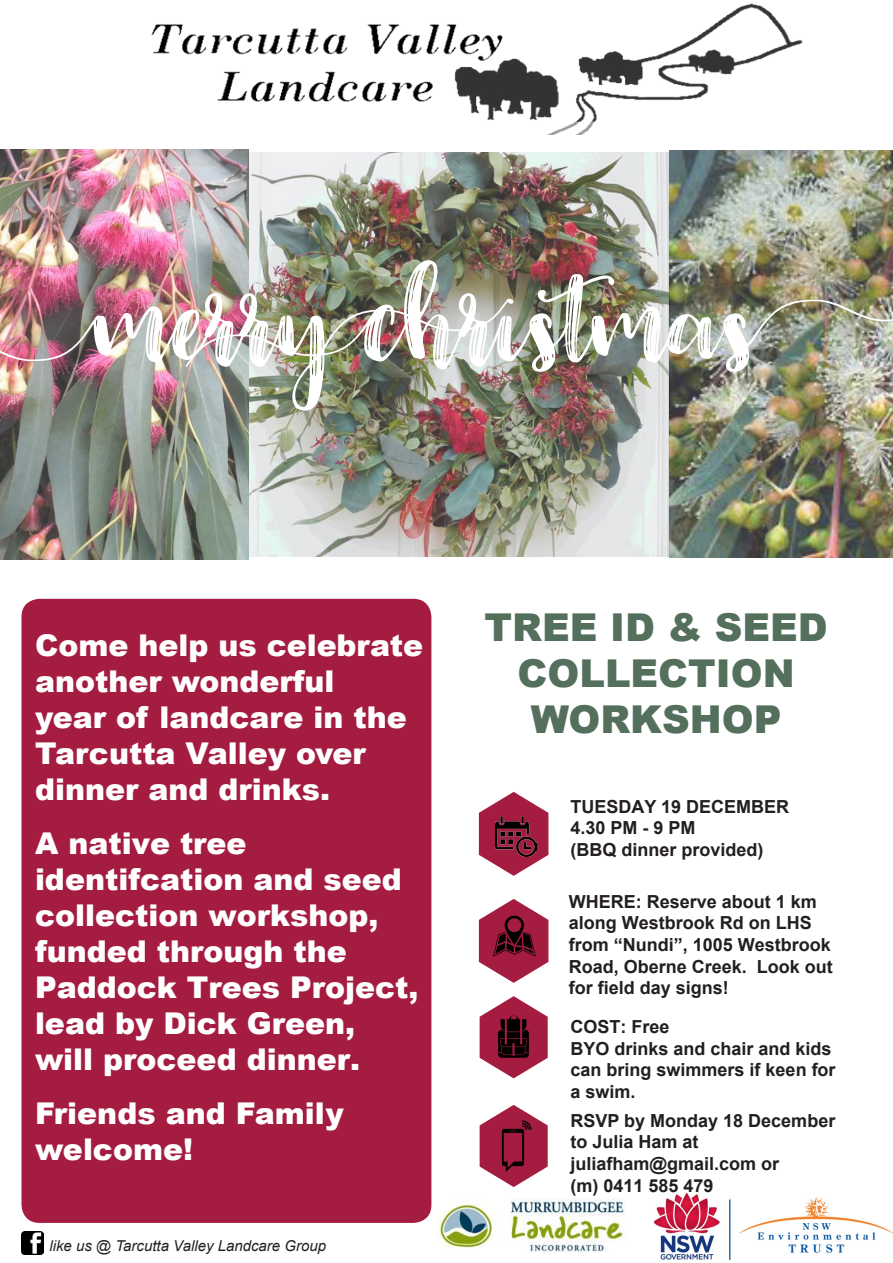
<style>
.page{position:relative;width:893px;height:1263px;background:#fff}
.page>*{position:absolute;margin:0;border:0;box-sizing:border-box;transform-origin:0 0}
.t1{font:135px "Alphabet Pony";color:#fff}
.t2{font:900 38.4px/46px "Arial";color:#546f5c;text-align:center}
.t3{font:900 30px/36px "Arial";color:#fff}
.t4{font:700 18px/21.6px "Arial";color:#231f20}
.t5{font:italic 15px "Arial";color:#231f20}
</style>
<div class="page">
<div style="left:22px;top:599px;width:409px;height:624px;background:#a51c41;border-radius:18px"></div>
<img style="left:151px;top:3px;width:652px;height:131px">
<svg style="left:478px;top:792px;width:71px;height:84px"></svg>
<svg style="left:478px;top:899px;width:71px;height:84px"></svg>
<svg style="left:480px;top:996px;width:68px;height:82px"></svg>
<svg style="left:480px;top:1105px;width:68px;height:82px"></svg>
<img style="left:496px;top:816px;width:40px;height:41px">
<img style="left:491px;top:1014px;width:45px;height:45px">
<img style="left:484px;top:910px;width:61px;height:54px">
<img style="left:488px;top:1118px;width:49px;height:56px">
<img style="left:22px;top:1232px;width:22px;height:22px">
<img style="left:249px;top:151px;width:644px;height:407px">
<img style="left:0;top:149px;width:249px;height:411px">
<img style="left:655px;top:1193px;width:237px;height:66px">
<img style="left:438px;top:1198px;width:187px;height:54px">
<p class="t1" style="left:95px;top:226px;width:848px">merrychristmas</p>
<p class="t3" style="left:35px;top:627px;width:390px">Come help us celebrate another wonderful<br>year of landcare in the<br>Tarcutta Valley over dinner and drinks.</p>
<p class="t3" style="left:35px;top:824px;width:385px">A native tree identifcation and seed collection workshop, funded through the<br>Paddock Trees Project, lead by Dick Green, will proceed dinner.</p>
<p class="t3" style="left:35px;top:1095px;width:310px">Friends and Family welcome!</p>
<p class="t5" style="left:49px;top:1236px;width:278px">like us @ Tarcutta Valley Landcare Group</p>
<p class="t2" style="left:484px;top:603px;width:345px">TREE ID &amp; SEED<br>COLLECTION<br>WORKSHOP</p>
<p class="t4" style="left:570px;top:796px;width:220px">TUESDAY 19 DECEMBER<br>4.30 PM - 9 PM<br>(BBQ dinner provided)</p>
<p class="t4" style="left:569px;top:891px;width:266px">WHERE: Reserve about 1 km along Westbrook Rd on LHS from “Nundi”, 1005 Westbrook<br>Road, Oberne Creek. Look out for field day signs!</p>
<p class="t4" style="left:571px;top:1017px;width:267px">COST: Free<br>BYO drinks and chair and kids can bring swimmers if keen for a swim.</p>
<p class="t4" style="left:571px;top:1110px;width:266px">RSVP by Monday 18 December to Julia Ham at juliafham@gmail.com or<br>(m) 0411 585 479</p>
</div>
